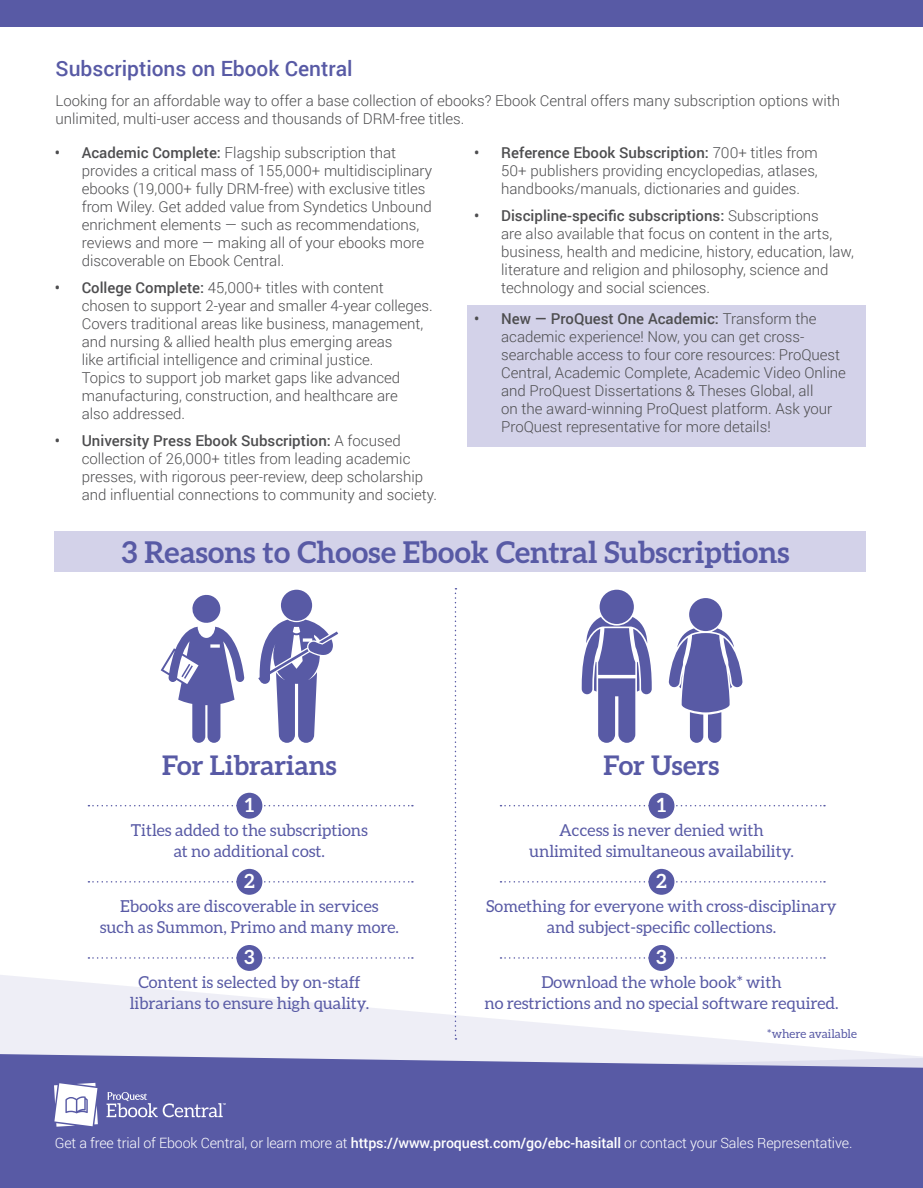
<style>
.page{position:relative;width:923px;height:1188px;background:#fff}
.page>*{position:absolute;margin:0;border:0;box-sizing:border-box;transform-origin:0 0}
.t1{font:700 30px "Aleo";color:#585aa5}
.t2{font:700 27px "Aleo";color:#585aa5}
.t3{font:500 21px "Roboto";color:#585aa5}
.t4{font:700 19.5px "Aleo";color:#fff}
.t5{font:16.5px/21px "Aleo";color:#585aa5;text-align:center}
.t6{font:300 15px/18px "Roboto";color:#4d4d4f}
.t7{font:300 14.25px "Roboto";letter-spacing:-.01em;color:#fff}
.t8{font:12px "Aleo";color:#585aa5}
.s1{font-weight:500}
</style>
<div class="page">
<div style="left:54px;top:532px;width:811px;height:40px;background:#d3d2e9"></div>
<div style="left:468px;top:306px;width:397px;height:141px;background:#d3d2e9"></div>
<svg style="left:0;top:974px;width:707px;height:64px"></svg>
<svg style="left:0;top:1038px;width:887px;height:16px;background:#efeff6"></svg>
<div style="left:0;top:1054px;width:923px;height:134px;background:#585aa5"></div>
<div style="left:0;top:0;width:923px;height:27px;background:#585aa5"></div>
<svg style="left:54px;top:1083px;width:44px;height:44px"></svg>
<svg style="left:107px;top:1092px;width:119px;height:25px;background:#797bb6"></svg>
<div style="left:281px;top:590px;width:31px;height:31px;background:#585aa5;border-radius:50%"></div>
<svg style="left:258px;top:620px;width:80px;height:123px"></svg>
<svg style="left:161px;top:594px;width:83px;height:149px"></svg>
<svg style="left:582px;top:617px;width:70px;height:126px"></svg>
<div style="left:600px;top:590px;width:34px;height:34px;background:#585aa5;border-radius:50%"></div>
<svg style="left:668px;top:628px;width:75px;height:115px"></svg>
<div style="left:689px;top:598px;width:33px;height:33px;background:#585aa5;border-radius:50%"></div>
<svg style="left:88px;top:805px;width:325px;height:1px"></svg>
<svg style="left:500px;top:805px;width:325px;height:1px"></svg>
<svg style="left:88px;top:881px;width:325px;height:2px"></svg>
<svg style="left:500px;top:881px;width:325px;height:2px"></svg>
<svg style="left:88px;top:957px;width:325px;height:2px"></svg>
<svg style="left:500px;top:957px;width:325px;height:2px"></svg>
<div style="left:236px;top:793px;width:26px;height:26px;background:#585aa5;border-radius:50%"></div>
<div style="left:648px;top:793px;width:26px;height:26px;background:#585aa5;border-radius:50%"></div>
<div style="left:236px;top:869px;width:26px;height:26px;background:#585aa5;border-radius:50%"></div>
<div style="left:648px;top:869px;width:26px;height:26px;background:#585aa5;border-radius:50%"></div>
<div style="left:236px;top:945px;width:26px;height:26px;background:#585aa5;border-radius:50%"></div>
<div style="left:648px;top:945px;width:26px;height:26px;background:#585aa5;border-radius:50%"></div>
<svg style="left:455px;top:588px;width:1px;height:452px"></svg>
<h3 class="t3" style="left:56px;top:54px;width:299px">Subscriptions on Ebook Central</h3>
<p class="t6" style="left:56px;top:91px;width:786px">Looking for an affordable way to offer a base collection of ebooks? Ebook Central offers many subscription options with unlimited, multi-user access and thousands of DRM-free titles.</p>
<p class="t6" style="left:82px;top:143px;width:352px;text-indent:-27px"><span class="s1">• Academic Complete:</span> Flagship subscription that provides a critical mass of 155,000+ multidisciplinary ebooks (19,000+ fully DRM-free) with exclusive titles from Wiley. Get added value from Syndetics Unbound enrichment elements — such as recommendations, reviews and more — making all of your ebooks more discoverable on Ebook Central.</p>
<p class="t6" style="left:82px;top:278px;width:353px;text-indent:-27px"><span class="s1">• College Complete:</span> 45,000+ titles with content chosen to support 2-year and smaller 4-year colleges.<br>Covers traditional areas like business, management, and nursing &amp; allied health plus emerging areas<br>like artificial intelligence and criminal justice.<br>Topics to support job market gaps like advanced manufacturing, construction, and healthcare are<br>also addressed.</p>
<p class="t6" style="left:82px;top:431px;width:357px;text-indent:-27px"><span class="s1">• University Press Ebook Subscription:</span> A focused collection of 26,000+ titles from leading academic presses, with rigorous peer-review, deep scholarship and influential connections to community and society.</p>
<p class="t6" style="left:501px;top:143px;width:318px;text-align:justify;text-indent:-27px"><span class="s1">• Reference Ebook Subscription:</span> 700+ titles from 50+ publishers providing encyclopedias, atlases, handbooks/manuals, dictionaries and guides.</p>
<p class="t6" style="left:501px;top:206px;width:354px;text-indent:-27px"><span class="s1">• Discipline-specific subscriptions:</span> Subscriptions<br>are also available that focus on content in the arts, business, health and medicine, history, education, law, literature and religion and philosophy, science and technology and social sciences.</p>
<p class="t6" style="left:501px;top:309px;width:346px;text-indent:-27px"><span class="s1">• New — ProQuest One Academic:</span> Transform the academic experience! Now, you can get cross&shy;searchable access to four core resources: ProQuest Central, Academic Complete, Academic Video Online and ProQuest Dissertations &amp; Theses Global, all<br>on the award-winning ProQuest platform. Ask your ProQuest representative for more details!</p>
<h1 class="t1" style="left:121px;top:535px;width:669px">3 Reasons to Choose Ebook Central Subscriptions</h1>
<h2 class="t2" style="left:162px;top:749px;width:176px">For Librarians</h2>
<h2 class="t2" style="left:604px;top:749px;width:117px">For Users</h2>
<h3 class="t4" style="left:245px;top:794px;width:11px">1</h3>
<h3 class="t4" style="left:657px;top:794px;width:11px">1</h3>
<p class="t5" style="left:131px;top:819px;width:238px">Titles added to the subscriptions at no additional cost.</p>
<p class="t5" style="left:529px;top:819px;width:266px">Access is never denied with unlimited simultaneous availability.</p>
<p class="t5" style="left:486px;top:895px;width:352px">Something for everyone with cross-disciplinary and subject-specific collections.</p>
<p class="t5" style="left:484px;top:971px;width:356px">Download the whole book* with<br>no restrictions and no special software required.</p>
<p class="t8" style="left:767px;top:1027px;width:91px">*where available</p>
<h3 class="t4" style="left:244px;top:870px;width:12px">2</h3>
<h3 class="t4" style="left:656px;top:870px;width:12px">2</h3>
<p class="t5" style="left:100px;top:895px;width:301px">Ebooks are discoverable in services<br>such as Summon, Primo and many more.</p>
<p class="t5" style="left:130px;top:971px;width:241px">Content is selected by on-staff librarians to ensure high quality.</p>
<h3 class="t4" style="left:244px;top:946px;width:12px">3</h3>
<h3 class="t4" style="left:656px;top:946px;width:12px">3</h3>
<p class="t7" style="left:55px;top:1133px;width:799px">Get a free trial of Ebook Central, or learn more at <span class="s1">https://www.proquest.com/go/ebc-hasitall</span> or contact your Sales Representative.</p>
</div>
